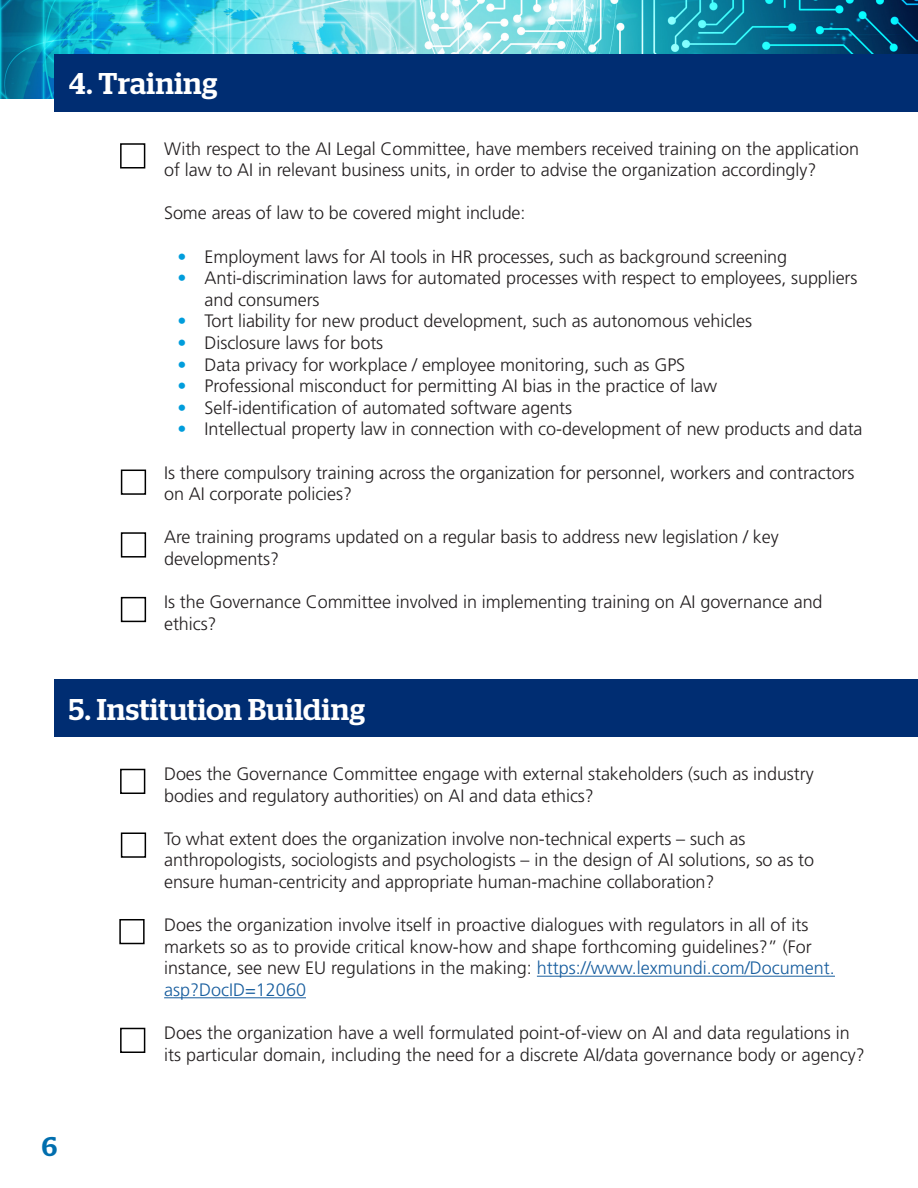
<style>
.page{position:relative;width:918px;height:1188px;background:#fff}
.page>*{position:absolute;margin:0;border:0;box-sizing:border-box;transform-origin:0 0}
.t1{font:500 30px "Stag";letter-spacing:.015em;color:#fff}
.t2{font:500 27px "Stag";color:#006eae}
.t3{font:300 18px/21.6px "Frutiger LT Std";letter-spacing:-.005em;color:#231f20}
.s1{color:#009ddc}
.s2{color:#175d9e}
</style>
<div class="page">
<img style="left:0;top:0;width:918px;height:98px">
<div style="left:54px;top:54px;width:864px;height:58px;background:#002d72"></div>
<div style="left:120px;top:143px;width:25px;height:26px;border:2px solid #000"></div>
<div style="left:121px;top:470px;width:25px;height:25px;border:2px solid #000"></div>
<div style="left:121px;top:532px;width:25px;height:26px;border:2px solid #000"></div>
<div style="left:54px;top:680px;width:864px;height:57px;background:#002d72"></div>
<hr style="left:537px;top:976px;width:298px;height:1px;background:#175d9e">
<hr style="left:164px;top:997px;width:142px;height:1px;background:#175d9e">
<div style="left:120px;top:769px;width:25px;height:25px;border:2px solid #000"></div>
<div style="left:121px;top:832px;width:25px;height:26px;border:2px solid #000"></div>
<div style="left:121px;top:597px;width:25px;height:25px;border:2px solid #000"></div>
<div style="left:119px;top:919px;width:26px;height:25px;border:2px solid #000"></div>
<div style="left:120px;top:1028px;width:25px;height:25px;border:2px solid #000"></div>
<p class="t1" style="left:69px;top:66px;width:150px">4. Training</p>
<p class="t3" style="left:164px;top:138px;width:696px">With respect to the AI Legal Committee, have members received training on the application of law to AI in relevant business units, in order to advise the organization accordingly?</p>
<p class="t3" style="left:164px;top:203px;width:363px">Some areas of law to be covered might include:</p>
<p class="t3" style="left:178px;top:246px;width:611px"><span class="s1">•</span> Employment laws for AI tools in HR processes, such as background screening</p>
<p class="t3" style="left:205px;top:267px;width:654px;text-indent:-27px"><span class="s1">•</span> Anti-discrimination laws for automated processes with respect to employees, suppliers and consumers</p>
<p class="t3" style="left:178px;top:311px;width:576px"><span class="s1">•</span> Tort liability for new product development, such as autonomous vehicles</p>
<p class="t3" style="left:178px;top:332px;width:207px"><span class="s1">•</span> Disclosure laws for bots</p>
<p class="t3" style="left:178px;top:354px;width:509px"><span class="s1">•</span> Data privacy for workplace / employee monitoring, such as GPS</p>
<p class="t3" style="left:178px;top:375px;width:541px"><span class="s1">•</span> Professional misconduct for permitting AI bias in the practice of law</p>
<p class="t3" style="left:178px;top:397px;width:396px"><span class="s1">•</span> Self-identification of automated software agents</p>
<p class="t3" style="left:178px;top:419px;width:686px"><span class="s1">•</span> Intellectual property law in connection with co-development of new products and data</p>
<p class="t3" style="left:164px;top:462px;width:692px">Is there compulsory training across the organization for personnel, workers and contractors on AI corporate policies?</p>
<p class="t3" style="left:164px;top:527px;width:616px">Are training programs updated on a regular basis to address new legislation / key developments?</p>
<p class="t3" style="left:164px;top:591px;width:660px">Is the Governance Committee involved in implementing training on AI governance and ethics?</p>
<p class="t1" style="left:69px;top:692px;width:298px">5. Institution Building</p>
<p class="t3" style="left:164px;top:763px;width:651px">Does the Governance Committee engage with external stakeholders (such as industry bodies and regulatory authorities) on AI and data ethics?</p>
<p class="t3" style="left:164px;top:828px;width:651px">To what extent does the organization involve non-technical experts – such as anthropologists, sociologists and psychologists – in the design of AI solutions, so as to ensure human-centricity and appropriate human-machine collaboration?</p>
<p class="t3" style="left:164px;top:914px;width:672px">Does the organization involve itself in proactive dialogues with regulators in all of its markets so as to provide critical know-how and shape forthcoming guidelines?” (For instance, see new EU regulations in the making: <span class="s2">https://www.lexmundi.com/Document. asp?DocID=12060</span></p>
<p class="t3" style="left:164px;top:1022px;width:702px">Does the organization have a well formulated point-of-view on AI and data regulations in its particular domain, including the need for a discrete AI/data governance body or agency?</p>
<p class="t2" style="left:42px;top:1130px;width:17px">6</p>
</div>
